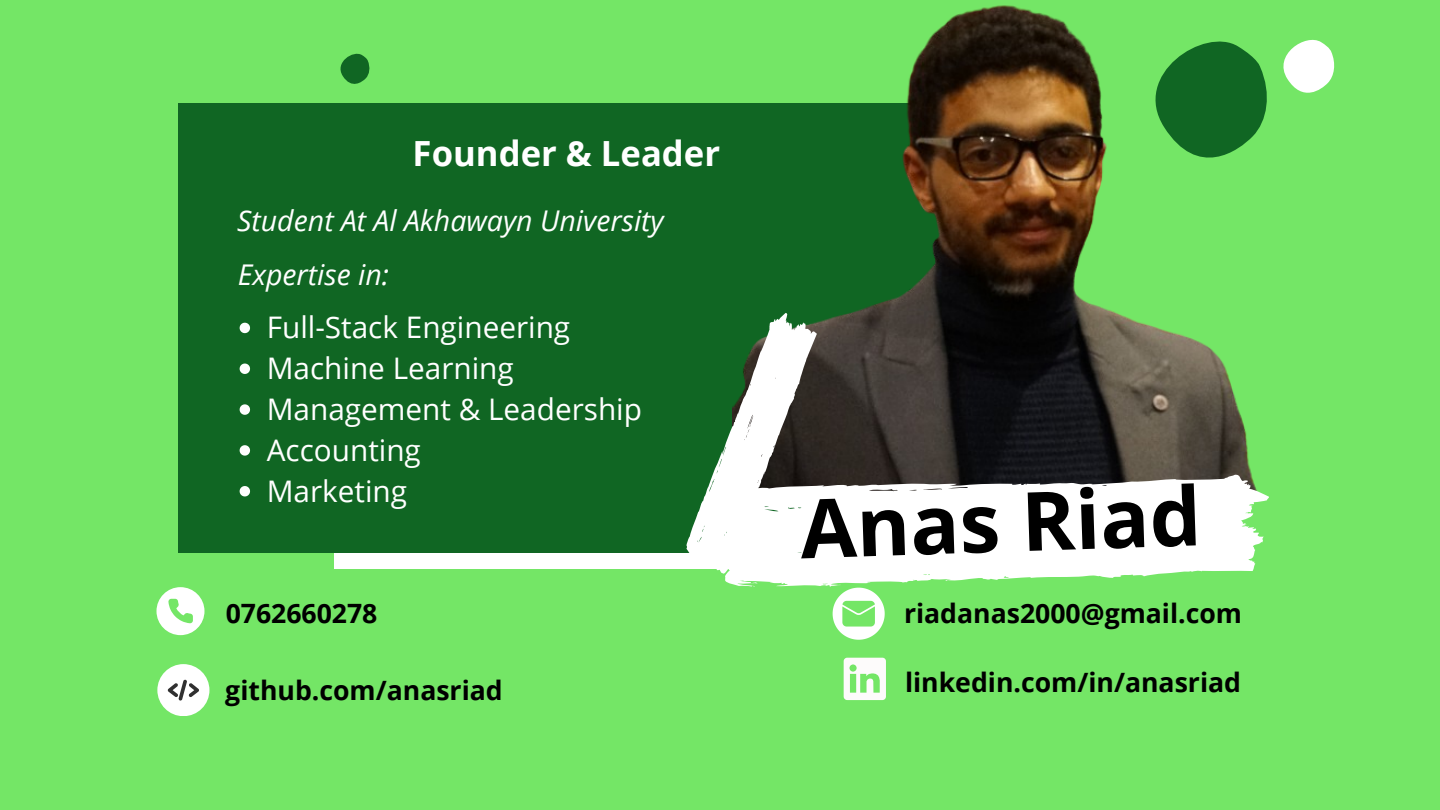
<style>
.page{position:relative;width:1440px;height:810px;background:#74e666}
.page>*{position:absolute;margin:0;border:0;box-sizing:border-box;transform-origin:0 0}
.t1{font:700 81.7px "Open Sans";color:#000}
.t2{font:700 34.7px "Open Sans";color:#fff}
.t3{font:29.7px "Open Sans";color:#fff}
.t4{font:italic 28.6px "Open Sans";color:#fff}
.t5{font:700 26.6px "Open Sans";color:#000}
</style>
<div class="page">
<div style="left:178px;top:103px;width:815px;height:450px;background:#106623"></div>
<svg style="left:1304px;top:39px;width:31px;height:54px"></svg>
<svg style="left:340px;top:53px;width:30px;height:31px"></svg>
<svg style="left:156px;top:587px;width:48px;height:48px"></svg>
<svg style="left:833px;top:590px;width:51px;height:49px"></svg>
<div style="left:157px;top:664px;width:52px;height:52px;background:#fff;border-radius:50%"></div>
<svg style="left:168px;top:680px;width:31px;height:21px"></svg>
<svg style="left:844px;top:658px;width:42px;height:42px"></svg>
<img style="left:848px;top:5px;width:456px;height:467px">
<svg style="left:240px;top:323px;width:10px;height:10px"></svg>
<svg style="left:240px;top:364px;width:10px;height:10px"></svg>
<svg style="left:240px;top:404px;width:10px;height:11px"></svg>
<svg style="left:240px;top:445px;width:10px;height:11px"></svg>
<svg style="left:240px;top:486px;width:10px;height:10px"></svg>
<svg style="left:679px;top:313px;width:169px;height:256px"></svg>
<svg style="left:715px;top:472px;width:554px;height:118px;background:#dbe9d9"></svg>
<h3 class="t2" style="left:413px;top:129px;width:309px">Founder &amp; Leader</h3>
<h3 class="t4" style="left:237px;top:201px;width:428px">Student At Al Akhawayn University</h3>
<p class="t4" style="left:238px;top:254px;width:153px">Expertise in:</p>
<p class="t3" style="left:267px;top:307px;width:305px">Full-Stack Engineering</p>
<p class="t3" style="left:267px;top:347px;width:249px">Machine Learning</p>
<p class="t3" style="left:267px;top:388px;width:377px">Management &amp; Leadership</p>
<p class="t3" style="left:267px;top:429px;width:156px">Accounting</p>
<h2 class="t3" style="left:267px;top:470px;width:142px">Marketing</h2>
<p class="t1" style="left:798px;top:472px;width:403px;rotate:-2deg">Anas Riad</p>
<h3 class="t5" style="left:226px;top:595px;width:153px">0762660278</h3>
<h3 class="t5" style="left:904px;top:595px;width:340px">riadanas2000@gmail.com</h3>
<h3 class="t5" style="left:225px;top:671px;width:279px">github.com/anasriad</h3>
<h3 class="t5" style="left:905px;top:663px;width:337px">linkedin.com/in/anasriad</h3>
</div>
